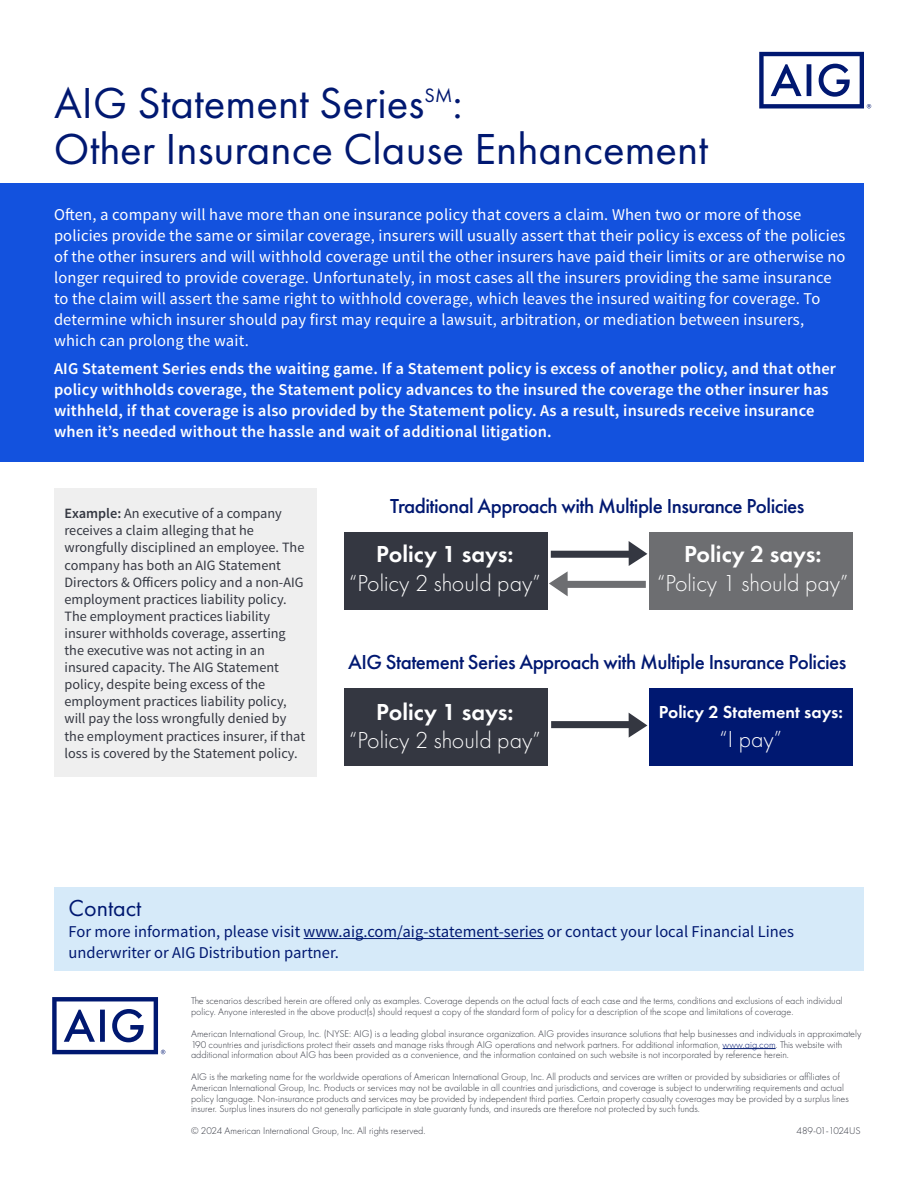
<style>
.page{position:relative;width:918px;height:1188px;background:#fff}
.page>*{position:absolute;margin:0;border:0;box-sizing:border-box;transform-origin:0 0}
.t1{font:45px/46.5px "Futura PT";color:#001871}
.t2{font:300 24px "Futura PT";color:#fff}
.t3{font:600 24px "Futura PT";color:#fff}
.t4{font:24px "Futura PT";color:#001871}
.H2_14{font:500 21px "Futura PT";letter-spacing:-.025em;color:#001871}
.t5{font:20.1px "Futura PT";color:#001871}
.t6{font:600 18px "Futura PT";color:#fff}
.t7{font:16.5px/21px "Source Sans Pro";letter-spacing:.01em;color:#fff}
.t8{font:600 16.5px/21px "Source Sans Pro";letter-spacing:.01em;color:#fff}
.t9{font:16.5px/21px "Source Sans Pro";color:#001871}
.t10{font:14.25px/17.1px "Source Sans Pro";color:#343741}
.t11{font:300 10.2px/10.9px "Futura PT";color:#343741}
.t12{font:300 10.2px "Futura PT";letter-spacing:-.02em;color:#343741}
.s1{font-weight:600}
.s2{color:#001871}
</style>
<div class="page">
<svg style="left:759px;top:52px;width:112px;height:57px"></svg>
<div style="left:0;top:184px;width:864px;height:278px;background:#1352de"></div>
<div style="left:54px;top:488px;width:262px;height:288px;background:#efefef"></div>
<div style="left:344px;top:533px;width:204px;height:77px;background:#343741"></div>
<div style="left:649px;top:533px;width:204px;height:77px;background:#6d6e71"></div>
<svg style="left:549px;top:571px;width:19px;height:25px"></svg>
<div style="left:566px;top:581px;width:80px;height:7px;background:#6d6e71"></div>
<svg style="left:629px;top:541px;width:18px;height:25px"></svg>
<div style="left:551px;top:551px;width:83px;height:7px;background:#343741"></div>
<div style="left:344px;top:688px;width:204px;height:77px;background:#343741"></div>
<div style="left:551px;top:721px;width:83px;height:7px;background:#343741"></div>
<svg style="left:629px;top:713px;width:18px;height:25px"></svg>
<div style="left:649px;top:688px;width:204px;height:77px;background:#001871"></div>
<div style="left:54px;top:888px;width:810px;height:83px;background:#d6eaf9"></div>
<hr style="left:304px;top:938px;width:240px;height:1px;background:#001871">
<svg style="left:52px;top:997px;width:113px;height:57px"></svg>
<hr style="left:723px;top:1048px;width:53px;height:1px;background:#001871">
<h1 class="t1" style="left:54px;top:79px;width:372px">AIG Statement Series</h1>
<h1 class="t5" style="left:424px;top:83px;width:29px">SM</h1>
<h1 class="t1" style="left:54px;top:79px;width:656px;text-indent:399px">:<br>Other Insurance Clause Enhancement</h1>
<p class="t7" style="left:54px;top:205px;width:793px">Often, a company will have more than one insurance policy that covers a claim. When two or more of those policies provide the same or similar coverage, insurers will usually assert that their policy is excess of the policies of the other insurers and will withhold coverage until the other insurers have paid their limits or are otherwise no longer required to provide coverage. Unfortunately, in most cases all the insurers providing the same insurance to the claim will assert the same right to withhold coverage, which leaves the insured waiting for coverage. To determine which insurer should pay first may require a lawsuit, arbitration, or mediation between insurers, which can prolong the wait.</p>
<p class="t8" style="left:54px;top:359px;width:784px">AIG Statement Series ends the waiting game. If a Statement policy is excess of another policy, and that other policy withholds coverage, the Statement policy advances to the insured the coverage the other insurer has withheld, if that coverage is also provided by the Statement policy. As a result, insureds receive insurance when it’s needed without the hassle and wait of additional litigation.</p>
<p class="t10" style="left:64px;top:505px;width:242px"><span class="s1">Example:</span> An executive of a company receives a claim alleging that he wrongfully disciplined an employee. The company has both an AIG Statement Directors &amp; Officers policy and a non-AIG employment practices liability policy.<br>The employment practices liability insurer withholds coverage, asserting the executive was not acting in an insured capacity. The AIG Statement policy, despite being excess of the employment practices liability policy, will pay the loss wrongfully denied by the employment practices insurer, if that loss is covered by the Statement policy.</p>
<h2 class="H2_14" style="left:390px;top:493px;width:416px">Traditional Approach with Multiple Insurance Policies</h2>
<h3 class="t3" style="left:376px;top:539px;width:139px">Policy 1 says:</h3>
<p class="t2" style="left:349px;top:569px;width:193px">“Policy 2 should pay”</p>
<h3 class="t3" style="left:684px;top:539px;width:139px">Policy 2 says:</h3>
<p class="t2" style="left:657px;top:569px;width:193px">“Policy 1 should pay”</p>
<h2 class="H2_14" style="left:348px;top:649px;width:500px">AIG Statement Series Approach with Multiple Insurance Policies</h2>
<h3 class="t3" style="left:376px;top:696px;width:139px">Policy 1 says:</h3>
<p class="t2" style="left:349px;top:727px;width:193px">“Policy 2 should pay”</p>
<h3 class="t6" style="left:659px;top:701px;width:186px">Policy 2 Statement says:</h3>
<p class="t2" style="left:720px;top:725px;width:64px">“I pay”</p>
<h2 class="t4" style="left:69px;top:894px;width:74px">Contact</h2>
<p class="t9" style="left:69px;top:921px;width:727px">For more information, please visit www.aig.com/aig-statement-series or contact your local Financial Lines underwriter or AIG Distribution partner.</p>
<p class="t11" style="left:191px;top:996px;width:653px">The scenarios described herein are offered only as examples. Coverage depends on the actual facts of each case and the terms, conditions and exclusions of each individual policy. Anyone interested in the above product(s) should request a copy of the standard form of policy for a description of the scope and limitations of coverage.</p>
<p class="t11" style="left:191px;top:1028px;width:672px">American International Group, Inc. (NYSE: AIG) is a leading global insurance organization. AIG provides insurance solutions that help businesses and individuals in approximately<br>190 countries and jurisdictions protect their assets and manage risks through AIG operations and network partners. For additional information, <span class="s2">www.aig.com</span>. This website with additional information about AIG has been provided as a convenience, and the information contained on such website is not incorporated by reference herein.</p>
<p class="t11" style="left:191px;top:1071px;width:659px">AIG is the marketing name for the worldwide operations of American International Group, Inc. All products and services are written or provided by subsidiaries or affiliates of American International Group, Inc. Products or services may not be available in all countries and jurisdictions, and coverage is subject to underwriting requirements and actual policy language. Non-insurance products and services may be provided by independent third parties. Certain property casualty coverages may be provided by a surplus lines insurer. Surplus lines insurers do not generally participate in state guaranty funds, and insureds are therefore not protected by such funds.</p>
<p class="t11" style="left:191px;top:1125px;width:236px">© 2024 American International Group, Inc. All rights reserved.</p>
<p class="t12" style="left:797px;top:1125px;width:66px">489-01-1024US</p>
</div>
